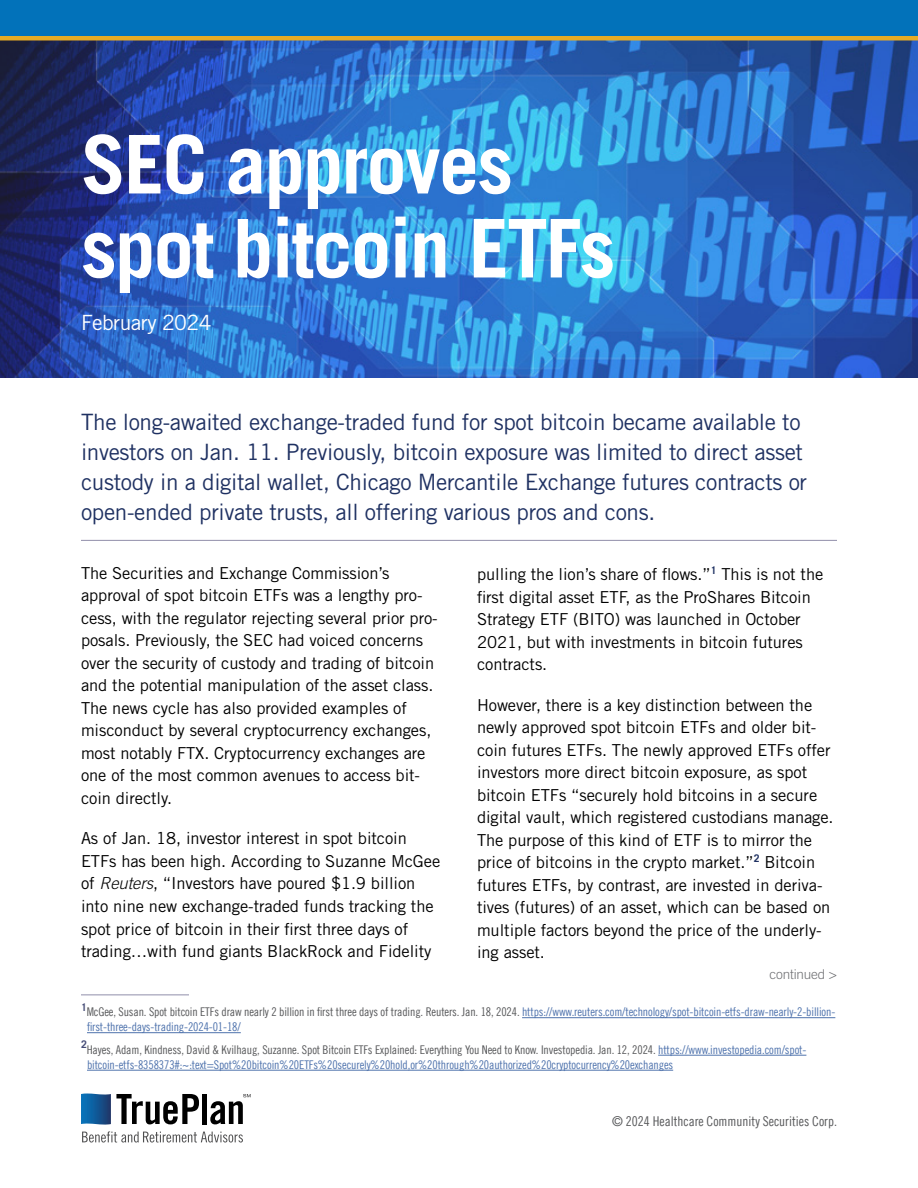
<style>
.page{position:relative;width:918px;height:1188px;background:#fff}
.page>*{position:absolute;margin:0;border:0;box-sizing:border-box;transform-origin:0 0}
.t1{font:700 81px/84px "Trade Gothic LT Std";letter-spacing:-.025em;color:#fff}
.t2{font:22.5px/30px "Trade Gothic LT Std";letter-spacing:-.015em;color:#1f3162}
.t3{font:21px "Trade Gothic LT Std";letter-spacing:-.025em;color:#fff}
.t4{font:16.5px/22.5px "Trade Gothic LT Std";letter-spacing:-.005em;color:#000}
.t5{font:13.5px "Trade Gothic LT Cond Eighteen";color:#58595b}
.t6{font:300 13.5px "Trade Gothic LT Std";letter-spacing:-.01em;color:#6d6e71}
.t7{font:12px/15px "Trade Gothic LT Cond Eighteen";letter-spacing:-.01em;color:#4f73ad}
.t8{font:700 10.5px "Trade Gothic LT";color:#454c76}
.s1{font-weight:300;font-style:italic}
.s2{color:#58595b}
</style>
<div class="page">
<img style="left:0;top:40px;width:918px;height:338px">
<hr style="left:522px;top:1017px;width:313px;height:1px;background:#4f73ad">
<hr style="left:87px;top:1032px;width:154px;height:1px;background:#4f73ad">
<hr style="left:658px;top:1055px;width:148px;height:1px;background:#4f73ad">
<hr style="left:87px;top:1070px;width:586px;height:1px;background:#4f73ad">
<hr style="left:81px;top:994px;width:108px;height:1px;background:#918faa">
<hr style="left:81px;top:540px;width:756px;height:1px;background:#918faa">
<hr style="left:203px;top:1094px;width:4px;height:30px;background:#000">
<svg style="left:81px;top:1094px;width:118px;height:31px"></svg>
<svg style="left:82px;top:1131px;width:161px;height:12px"></svg>
<svg style="left:210px;top:1094px;width:41px;height:30px"></svg>
<div style="left:0;top:0;width:918px;height:36px;background:#0272ba"></div>
<hr style="left:0;top:36px;width:918px;height:4px;background:#e6ab25">
<h1 class="t1" style="left:81px;top:121px;width:536px">SEC approves spot bitcoin ETFs</h1>
<p class="t3" style="left:81px;top:310px;width:132px">February 2024</p>
<p class="t2" style="left:81px;top:407px;width:728px">The long-awaited exchange-traded fund for spot bitcoin became available to investors on Jan. 11. Previously, bitcoin exposure was limited to direct asset custody in a digital wallet, Chicago Mercantile Exchange futures contracts or open-ended private trusts, all offering various pros and cons.</p>
<p class="t4" style="left:81px;top:562px;width:358px">The Securities and Exchange Commission’s approval of spot bitcoin ETFs was a lengthy pro&shy;cess, with the regulator rejecting several prior pro&shy;posals. Previously, the SEC had voiced concerns over the security of custody and trading of bitcoin and the potential manipulation of the asset class.<br>The news cycle has also provided examples of misconduct by several cryptocurrency exchanges, most notably FTX. Cryptocurrency exchanges are one of the most common avenues to access bit&shy;coin directly.</p>
<p class="t4" style="left:81px;top:827px;width:361px">As of Jan. 18, investor interest in spot bitcoin ETFs has been high. According to Suzanne McGee of <span class="s1">Reuters</span>, “Investors have poured $1.9 billion into nine new exchange-traded funds tracking the spot price of bitcoin in their first three days of trading…with fund giants BlackRock and Fidelity</p>
<p class="t4" style="left:477px;top:563px;width:348px">pulling the lion’s share of flows.”<sup>1</sup> This is not the first digital asset ETF, as the ProShares Bitcoin Strategy ETF (BITO) was launched in October 2021, but with investments in bitcoin futures contracts.</p>
<p class="t4" style="left:477px;top:693px;width:358px">However, there is a key distinction between the newly approved spot bitcoin ETFs and older bit&shy;coin futures ETFs. The newly approved ETFs offer investors more direct bitcoin exposure, as spot bitcoin ETFs “securely hold bitcoins in a secure digital vault, which registered custodians manage.<br>The purpose of this kind of ETF is to mirror the price of bitcoins in the crypto market.”<sup>2</sup> Bitcoin futures ETFs, by contrast, are invested in deriva&shy;tives (futures) of an asset, which can be based on multiple factors beyond the price of the underly&shy;ing asset.</p>
<p class="t6" style="left:769px;top:966px;width:69px">continued &gt;</p>
<p class="t8" style="left:81px;top:1000px;width:7px">1</p>
<p class="t7" style="left:87px;top:1005px;width:750px"><span class="s2">McGee, Susan. Spot bitcoin ETFs draw nearly 2 billion in first three days of trading. Reuters. Jan. 18, 2024.</span> https://www.reuters.com/technology/spot-bitcoin-etfs-draw-nearly-2-billion&shy;first-three-days-trading-2024-01-18/</p>
<p class="t8" style="left:81px;top:1038px;width:7px">2</p>
<p class="t7" style="left:87px;top:1042px;width:721px"><span class="s2">Hayes, Adam, Kindness, David &amp; Kvilhaug, Suzanne. Spot Bitcoin ETFs Explained: Everything You Need to Know. Investopedia. Jan. 12, 2024.</span> https://www.investopedia.com/spot&shy;bitcoin-etfs-8358373#:~:text=Spot%20bitcoin%20ETFs%20securely%20hold,or%20through%20authorized%20cryptocurrency%20exchanges</p>
<p class="t5" style="left:612px;top:1113px;width:227px">© 2024 Healthcare Community Securities Corp.</p>
</div>
